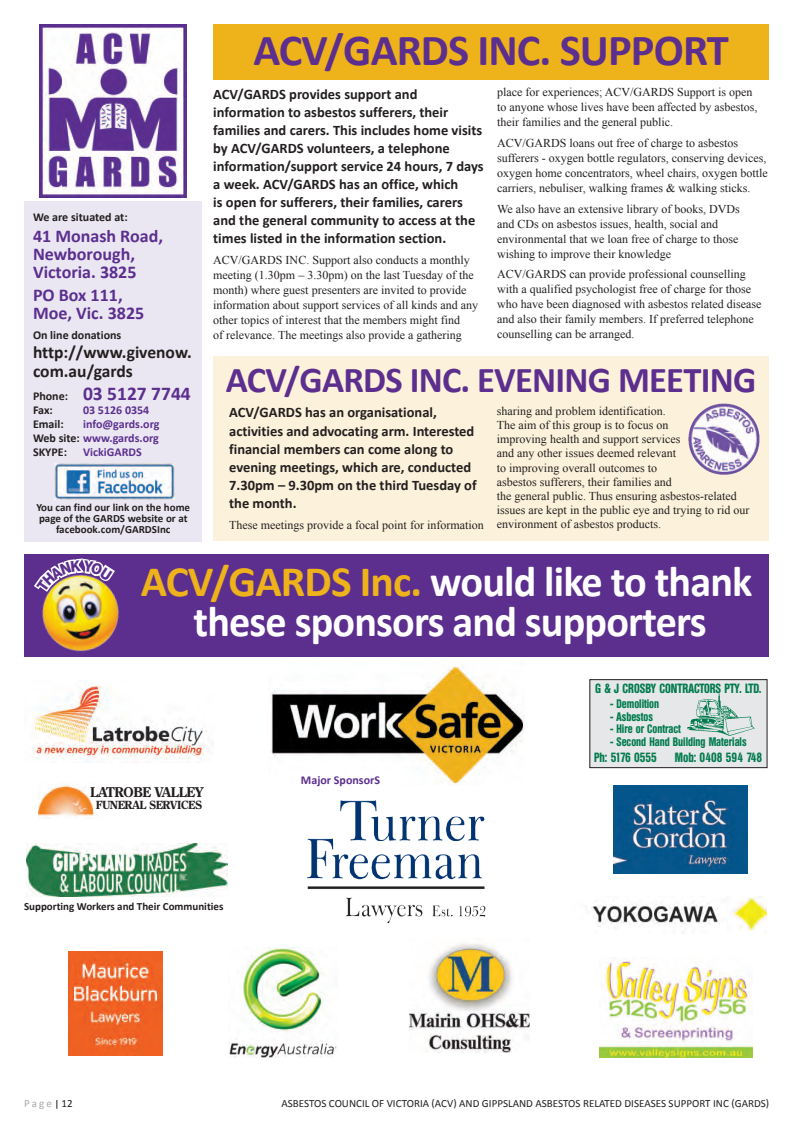
<style>
.page{position:relative;width:793px;height:1134px;background:#fff}
.page>*{position:absolute;margin:0;border:0;box-sizing:border-box;transform-origin:0 0}
.CalibriHeading{font:700 44.5px "Calibri";letter-spacing:-.02em;color:#5c2f8f}
.CalibriHeading-2{font:700 43.5px/40px "Calibri";letter-spacing:-.02em;color:#fff;text-align:center}
.CalibriHeading-3{font:700 36.5px "Calibri";letter-spacing:-.02em;color:#5c2f8f}
.CalibriBold12pt{font:700 19.5px "Calibri";color:#5c2f8f}
.Purple_Heading_Thank{font:700 18px/18px "Calibri";color:#5c2f8f}
.CalibriBold12pt-2{font:700 17.5px/19px "Calibri";color:#231f20}
.Intro{font:700 14.5px/18px "Calibri";color:#231f20}
.XX_Default_Paragraph{font:700 13.7px "Clerface";color:#231f20;scale:.9 1}
.XX_Default_Paragraph-2{font:700 condensed 13px "Olympia";color:#017b4d;scale:.9 1}
.GardsBody{font:12px/15px "Times New Roman";color:#231f20}
.CalibriBold12pt-3{font:700 12px "Calibri";color:#5c2f8f}
.XX_Default_Paragraph-3{font:700 condensed 12px "Olympia";color:#017b4d;scale:.9 1}
.CalibriBold12pt-4{font:700 12px "Calibri";color:#231f20}
.XX_Default_Paragraph-4{font:700 11.4px "Clerface";color:#231f20;scale:.9 1}
.t1{font:11px "Calibri";color:#231f20}
.XX_Default_Paragraph-5{font:700 11px/11px "Calibri";color:#231f20;text-align:center}
.CalibriBold12pt-5{font:700 11px "Calibri";color:#231f20}
.t2{font:11px "Calibri";letter-spacing:.185em;color:#a8a9ad}
.s1{font-size:12px;color:#231f20}
.s2{color:#231f20}
.s3{color:#eeb31a}
</style>
<div class="page">
<div style="left:213px;top:356px;width:555px;height:185px;background:#fcf1da"></div>
<img style="left:40px;top:25px;width:146px;height:172px">
<div style="left:213px;top:24px;width:555px;height:55px;background:#eeb31a"></div>
<div style="left:24px;top:554px;width:744px;height:102px;background:#5c2f8f"></div>
<div style="left:24px;top:201px;width:177px;height:340px;background:#ebe7f2"></div>
<img style="left:27px;top:844px;width:200px;height:53px">
<img style="left:271px;top:663px;width:253px;height:122px">
<img style="left:307px;top:801px;width:178px;height:123px">
<img style="left:39px;top:782px;width:56px;height:35px">
<img style="left:68px;top:951px;width:95px;height:104px">
<img style="left:228px;top:947px;width:109px;height:110px">
<img style="left:409px;top:943px;width:120px;height:110px">
<div style="left:589px;top:680px;width:177px;height:88px;background:#e6e7e9"></div>
<div style="left:589px;top:679px;width:178px;height:89px;border:1px solid #231f20"></div>
<img style="left:687px;top:694px;width:67px;height:41px">
<img style="left:599px;top:957px;width:153px;height:100px">
<img style="left:33px;top:680px;width:180px;height:82px">
<img style="left:613px;top:785px;width:134px;height:88px">
<img style="left:591px;top:897px;width:175px;height:34px">
<img style="left:54px;top:463px;width:121px;height:37px">
<img style="left:688px;top:404px;width:71px;height:71px">
<img style="left:24px;top:487px;width:102px;height:170px">
<p class="CalibriBold12pt-4" style="left:33px;top:209px;width:96px">We are situated at:</p>
<p class="Purple_Heading_Thank" style="left:33px;top:226px;width:131px">41 Monash Road,</p>
<p class="Purple_Heading_Thank" style="left:33px;top:244px;width:105px">Newborough,<br>Victoria. 3825</p>
<p class="Purple_Heading_Thank" style="left:33px;top:286px;width:91px">PO Box 111,</p>
<p class="Purple_Heading_Thank" style="left:33px;top:304px;width:113px">Moe, Vic. 3825</p>
<p class="CalibriBold12pt-4" style="left:33px;top:328px;width:90px">On line donations</p>
<p class="CalibriBold12pt-2" style="left:33px;top:342px;width:160px">http://www.givenow. com.au/gards</p>
<p class="CalibriBold12pt" style="left:33px;top:381px;width:159px"><span class="s1">Phone:</span> 03 5127 7744</p>
<p class="CalibriBold12pt-4" style="left:33px;top:402px;width:21px">Fax:</p>
<p class="CalibriBold12pt-3" style="left:83px;top:402px;width:68px">03 5126 0354</p>
<p class="CalibriBold12pt-4" style="left:33px;top:416px;width:32px">Email:</p>
<p class="CalibriBold12pt-3" style="left:83px;top:416px;width:78px">info@gards.org</p>
<p class="CalibriBold12pt-3" style="left:33px;top:430px;width:127px"><span class="s2">Web site:</span> www.gards.org</p>
<p class="CalibriBold12pt-4" style="left:33px;top:444px;width:36px">SKYPE:</p>
<p class="CalibriBold12pt-3" style="left:83px;top:444px;width:60px">VickiGARDS</p>
<p class="XX_Default_Paragraph-5" style="left:36px;top:502px;width:155px">You can find our link on the home page of the GARDS website or at facebook.com/GARDSInc</p>
<p class="CalibriHeading" style="left:253px;top:23px;width:476px">ACV/GARDS INC. SUPPORT</p>
<p class="Intro" style="left:213px;top:84px;width:272px">ACV/GARDS provides support and information to asbestos sufferers, their families and carers. This includes home visits by ACV/GARDS volunteers, a telephone information/support service 24 hours, 7 days a week. ACV/GARDS has an office, which<br>is open for sufferers, their families, carers and the general community to access at the times listed in the information section.</p>
<p class="GardsBody" style="left:213px;top:252px;width:266px">ACV/GARDS INC. Support also conducts a monthly meeting (1.30pm – 3.30pm) on the last Tuesday of the month) where guest presenters are invited to provide information about support services of all kinds and any other topics of interest that the members might find<br>of relevance. The meetings also provide a gathering</p>
<p class="GardsBody" style="left:497px;top:85px;width:262px">place for experiences; ACV/GARDS Support is open to anyone whose lives have been affected by asbestos, their families and the general public.</p>
<p class="GardsBody" style="left:497px;top:135px;width:272px">ACV/GARDS loans out free of charge to asbestos sufferers - oxygen bottle regulators, conserving devices, oxygen home concentrators, wheel chairs, oxygen bottle carriers, nebuliser, walking frames &amp; walking sticks.</p>
<p class="GardsBody" style="left:497px;top:201px;width:244px">We also have an extensive library of books, DVDs and CDs on asbestos issues, health, social and environmental that we loan free of charge to those wishing to improve their knowledge</p>
<p class="GardsBody" style="left:497px;top:267px;width:266px">ACV/GARDS can provide professional counselling with a qualified psychologist free of charge for those who have been diagnosed with asbestos related disease and also their family members. If preferred telephone counselling can be arranged.</p>
<p class="CalibriHeading-3" style="left:226px;top:357px;width:532px">ACV/GARDS INC. EVENING MEETING</p>
<p class="Intro" style="left:229px;top:403px;width:249px">ACV/GARDS has an organisational, activities and advocating arm. Interested financial members can come along to evening meetings, which are, conducted 7.30pm – 9.30pm on the third Tuesday of the month.</p>
<p class="GardsBody" style="left:229px;top:517px;width:256px">These meetings provide a focal point for information</p>
<p class="GardsBody" style="left:497px;top:403px;width:254px;line-height:14.2px">sharing and problem identification.<br>The aim of this group is to focus on<br>improving health and support services<br>and any other issues deemed relevant<br>to improving overall outcomes to<br>asbestos sufferers, their families and<br>the general public. Thus ensuring asbestos-related issues are kept in the public eye and trying to rid our environment of asbestos products.</p>
<p class="CalibriHeading-2" style="left:141px;top:559px;width:613px"><span class="s3">ACV/GARDS Inc.</span> would like to thank these sponsors and supporters</p>
<p class="XX_Default_Paragraph-2" style="left:594px;top:681px;width:186px">G &amp; J CROSBY CONTRACTORS PTY. LTD.</p>
<p class="XX_Default_Paragraph-3" style="left:609px;top:697px;width:56px">- Demolition</p>
<p class="XX_Default_Paragraph-3" style="left:609px;top:709px;width:49px">- Asbestos</p>
<p class="XX_Default_Paragraph-3" style="left:609px;top:722px;width:80px">- Hire or Contract</p>
<p class="XX_Default_Paragraph-3" style="left:609px;top:735px;width:153px">- Second Hand Building Materials</p>
<p class="XX_Default_Paragraph" style="left:90px;top:784px;width:127px">LATROBE VALLEY</p>
<p class="XX_Default_Paragraph-4" style="left:96px;top:798px;width:119px">FUNERAL SERVICES</p>
<p class="CalibriBold12pt-5" style="left:24px;top:899px;width:201px">Supporting Workers and Their Communities</p>
<p class="CalibriBold12pt-3" style="left:301px;top:772px;width:81px">Major SponsorS</p>
<p class="XX_Default_Paragraph-2" style="left:594px;top:750px;width:71px">Ph: 5176 0555</p>
<p class="XX_Default_Paragraph-2" style="left:674px;top:750px;width:99px">Mob: 0408 594 748</p>
<p class="t2" style="left:24px;top:1097px;width:50px">Page <span class="s2">12</span></p>
<p class="t1" style="left:281px;top:1097px;width:489px">ASBESTOS COUNCIL OF VICTORIA (ACV) AND GIPPSLAND ASBESTOS RELATED DISEASES SUPPORT INC (GARDS)</p>
</div>
